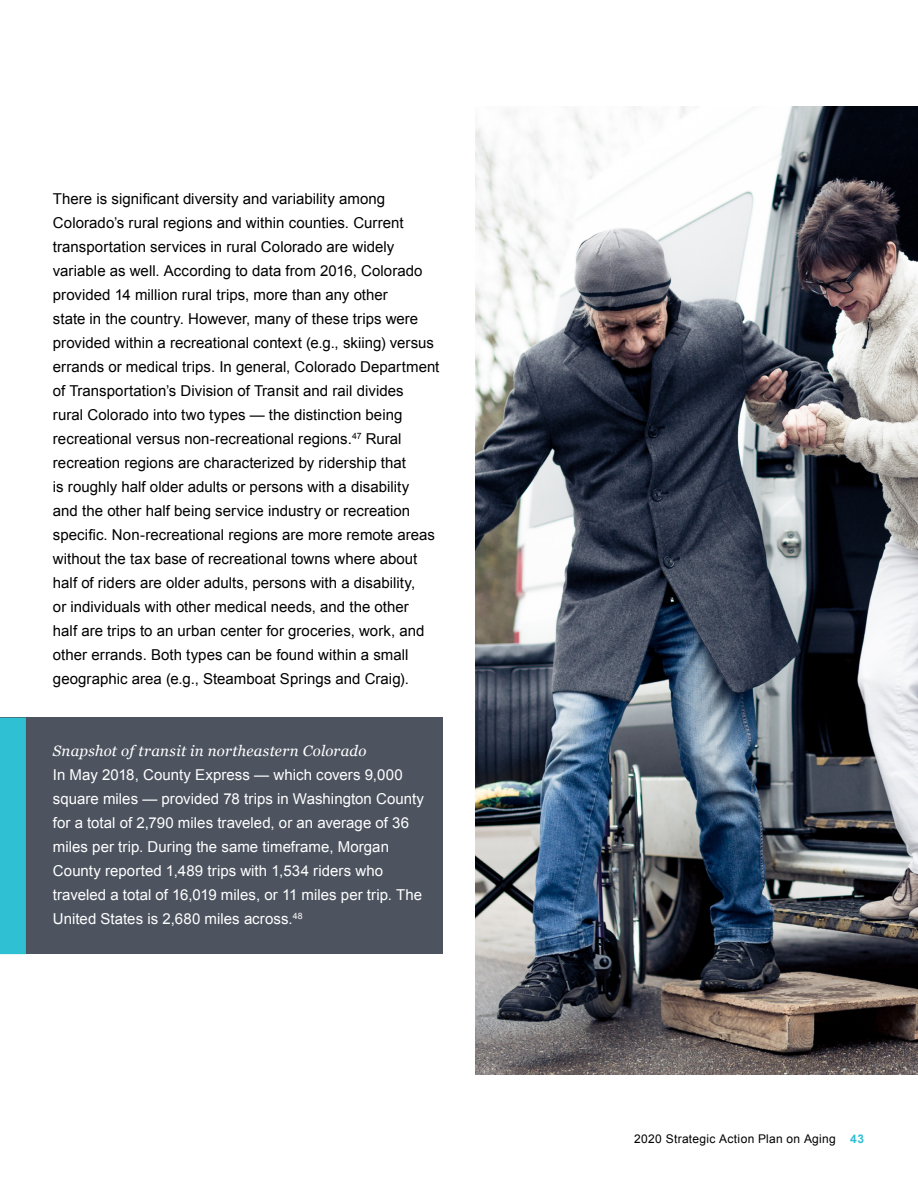
<style>
.page{position:relative;width:918px;height:1188px;background:#fff}
.page>*{position:absolute;margin:0;border:0;box-sizing:border-box;transform-origin:0 0}
.t1{font:15px/24px "Arial";letter-spacing:.005em;color:#000}
.t2{font:15px/24px "Arial";letter-spacing:.005em;color:#fff}
.t3{font:italic 15px "Georgia";letter-spacing:.015em;color:#fff}
.t4{font:12px "Arial";letter-spacing:.03em;color:#000}
.s1{font-weight:700;color:#2fc0d3}
</style>
<div class="page">
<div style="left:0;top:718px;width:442px;height:236px;background:#4d5460"></div>
<div style="left:0;top:718px;width:26px;height:236px;background:#2fc0d3"></div>
<img style="left:476px;top:107px;width:442px;height:968px">
<p class="t1" style="left:53px;top:187px;width:388px">There is significant diversity and variability among Colorado’s rural regions and within counties. Current transportation services in rural Colorado are widely variable as well. According to data from 2016, Colorado provided 14 million rural trips, more than any other<br>state in the country. However, many of these trips were provided within a recreational context (e.g., skiing) versus errands or medical trips. In general, Colorado Department of Transportation’s Division of Transit and rail divides<br>rural Colorado into two types — the distinction being recreational versus non-recreational regions.<sup>47</sup> Rural recreation regions are characterized by ridership that<br>is roughly half older adults or persons with a disability<br>and the other half being service industry or recreation specific. Non-recreational regions are more remote areas without the tax base of recreational towns where about half of riders are older adults, persons with a disability,<br>or individuals with other medical needs, and the other<br>half are trips to an urban center for groceries, work, and other errands. Both types can be found within a small geographic area (e.g., Steamboat Springs and Craig).</p>
<p class="t3" style="left:53px;top:740px;width:315px">Snapshot of transit in northeastern Colorado</p>
<p class="t2" style="left:53px;top:763px;width:373px">In May 2018, County Express — which covers 9,000 square miles — provided 78 trips in Washington County for a total of 2,790 miles traveled, or an average of 36 miles per trip. During the same timeframe, Morgan County reported 1,489 trips with 1,534 riders who traveled a total of 16,019 miles, or 11 miles per trip. The United States is 2,680 miles across.<sup>48</sup></p>
<p class="t4" style="left:634px;top:1131px;width:231px">2020 Strategic Action Plan on Aging <span class="s1">43</span></p>
</div>
